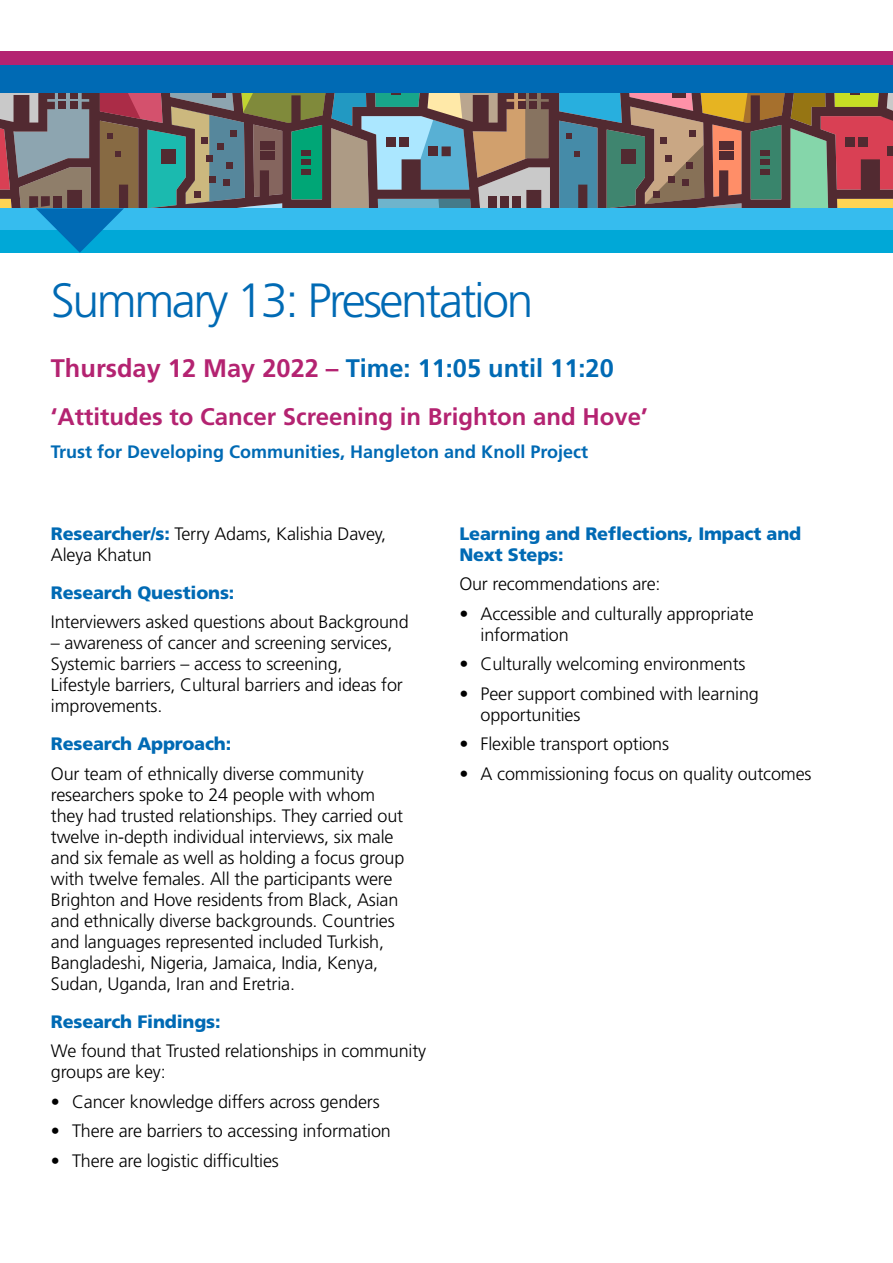
<style>
.page{position:relative;width:893px;height:1263px;background:#fff}
.page>*{position:absolute;margin:0;border:0;box-sizing:border-box;transform-origin:0 0}
.t1{font:300 48px "Frutiger LT Std";letter-spacing:-.05em;color:#006ab4}
.t2{font:700 25.35px "Frutiger LT Std";color:#006ab4}
.t3{font:700 24px "Frutiger LT Std";color:#b42371}
.t4{font:300 18px/21px "Frutiger LT Std";letter-spacing:-.01em;color:#000}
.t5{font:900 18px/21px "Frutiger";letter-spacing:-.01em;color:#006ab4}
.t6{font:700 18px "Frutiger LT Std";color:#006ab4}
.s1{color:#b42371}
.s2{font-family:"Frutiger";font-weight:900;color:#006ab4}
</style>
<div class="page">
<svg style="left:331px;top:93px;width:219px;height:115px"></svg>
<svg style="left:559px;top:93px;width:334px;height:115px"></svg>
<div style="left:621px;top:150px;width:14px;height:14px;background:#522a31"></div>
<div style="left:529px;top:93px;width:8px;height:6px;background:#522a31"></div>
<div style="left:518px;top:93px;width:7px;height:6px;background:#522a31"></div>
<div style="left:529px;top:102px;width:8px;height:7px;background:#522a31"></div>
<div style="left:518px;top:102px;width:7px;height:7px;background:#522a31"></div>
<div style="left:0;top:58px;width:893px;height:35px;background:#006ab4"></div>
<div style="left:0;top:51px;width:893px;height:13px;background:#b42371"></div>
<div style="left:0;top:208px;width:893px;height:23px;background:#36bcee"></div>
<div style="left:0;top:231px;width:893px;height:22px;background:#00a8d7"></div>
<svg style="left:0;top:93px;width:325px;height:160px"></svg>
<h1 class="t1" style="left:51px;top:273px;width:484px">Summary 13: Presentation</h1>
<h2 class="t2" style="left:51px;top:353px;width:564px"><span class="s1">Thursday 12 May 2022 –</span> Time: 11:05 until 11:20</h2>
<h3 class="t3" style="left:51px;top:403px;width:598px">‘Attitudes to Cancer Screening in Brighton and Hove’</h3>
<p class="t6" style="left:51px;top:441px;width:539px">Trust for Developing Communities, Hangleton and Knoll Project</p>
<p class="t4" style="left:51px;top:523px;width:337px"><span class="s2">Researcher/s:</span> Terry Adams, Kalishia Davey,<br>Aleya Khatun</p>
<p class="t5" style="left:51px;top:582px;width:185px">Research Questions:</p>
<p class="t4" style="left:51px;top:612px;width:359px">Interviewers asked questions about Background</p>
<p class="t4" style="left:51px;top:633px;width:353px">– awareness of cancer and screening services, Systemic barriers – access to screening, Lifestyle barriers, Cultural barriers and ideas for improvements.</p>
<p class="t5" style="left:51px;top:733px;width:182px">Research Approach:</p>
<p class="t4" style="left:51px;top:763px;width:355px">Our team of ethnically diverse community researchers spoke to 24 people with whom they had trusted relationships. They carried out twelve in-depth individual interviews, six male and six female as well as holding a focus group with twelve females. All the participants were Brighton and Hove residents from Black, Asian and ethnically diverse backgrounds. Countries and languages represented included Turkish, Bangladeshi, Nigeria, Jamaica, India, Kenya, Sudan, Uganda, Iran and Eretria.</p>
<p class="t5" style="left:51px;top:1011px;width:171px">Research Findings:</p>
<p class="t4" style="left:51px;top:1041px;width:377px">We found that Trusted relationships in community groups are key:</p>
<p class="t4" style="left:51px;top:1091px;width:330px">• Cancer knowledge differs across genders</p>
<p class="t4" style="left:51px;top:1121px;width:342px">• There are barriers to accessing information</p>
<p class="t4" style="left:51px;top:1150px;width:230px">• There are logistic difficulties</p>
<p class="t5" style="left:459px;top:523px;width:343px">Learning and Reflections, Impact and<br>Next Steps:</p>
<p class="t4" style="left:459px;top:574px;width:203px">Our recommendations are:</p>
<p class="t4" style="left:481px;top:603px;width:275px;text-indent:-21px">• Accessible and culturally appropriate information</p>
<p class="t4" style="left:459px;top:654px;width:288px">• Culturally welcoming environments</p>
<p class="t4" style="left:481px;top:683px;width:280px;text-indent:-21px">• Peer support combined with learning opportunities</p>
<p class="t4" style="left:459px;top:734px;width:211px">• Flexible transport options</p>
<p class="t4" style="left:459px;top:763px;width:354px">• A commissioning focus on quality outcomes</p>
</div>
